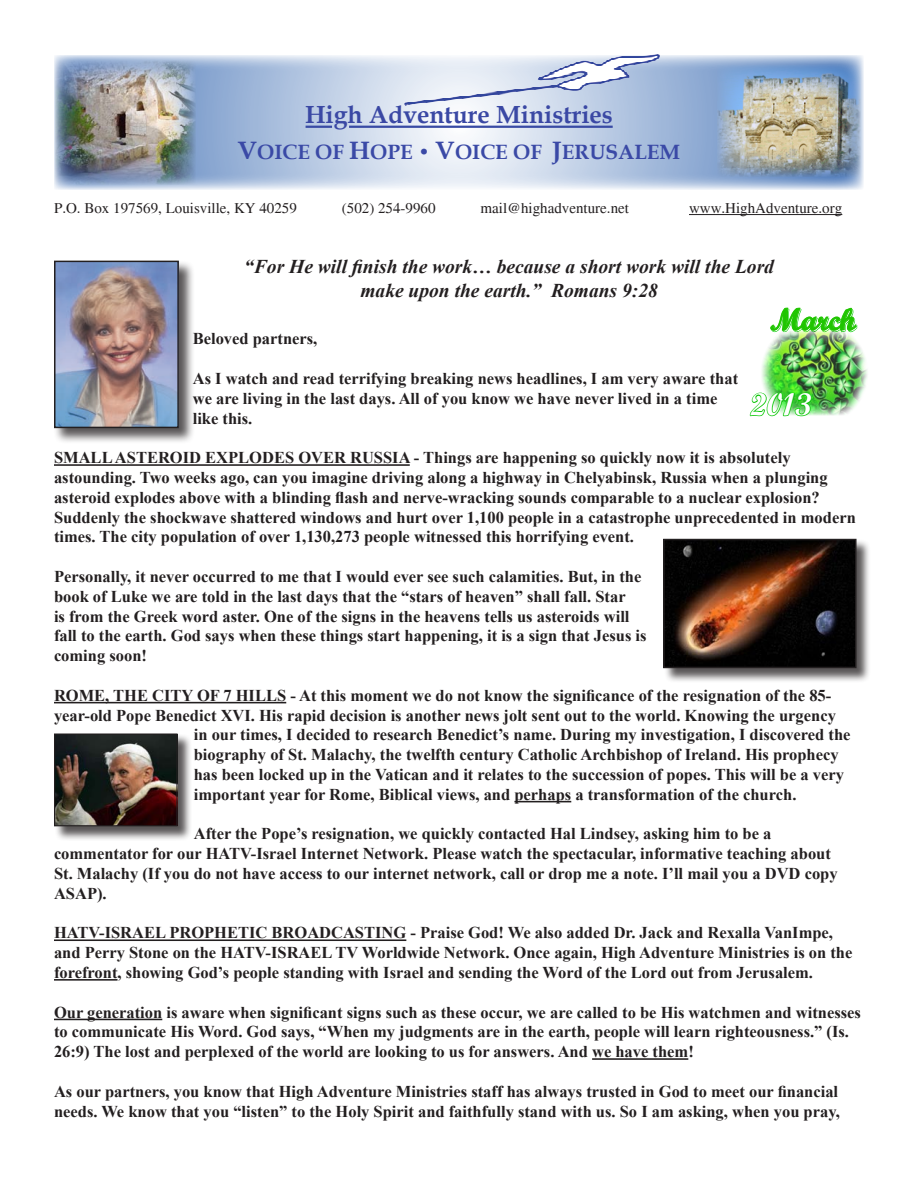
<style>
.page{position:relative;width:918px;height:1188px;background:#fff}
.page>*{position:absolute;margin:0;border:0;box-sizing:border-box;transform-origin:0 0}
.t1{font:31.2px "Script MT Bold";color:#1fc500}
.t2{font:31.2px "Script MT Bold";color:#fff}
.t3{font:700 24.75px "Book Antiqua";color:#3a48a4}
.t4{font:700 20.7px "Book Antiqua";color:#3a49a6}
.t5{font:italic 700 19.5px "Times New Roman";color:#231f20}
.t6{font:700 16.5px/19.8px "Times New Roman";color:#231f20}
.t7{font:15px "Times";color:#231f20}
.s1{font-size:25.2px}
</style>
<div class="page">
<hr style="left:54px;top:464px;width:356px;height:2px;background:#231f20">
<hr style="left:54px;top:702px;width:232px;height:1px;background:#231f20">
<hr style="left:514px;top:801px;width:57px;height:1px;background:#231f20">
<hr style="left:54px;top:939px;width:352px;height:2px;background:#231f20">
<hr style="left:54px;top:979px;width:64px;height:2px;background:#231f20">
<hr style="left:54px;top:1019px;width:108px;height:1px;background:#231f20">
<hr style="left:592px;top:1058px;width:96px;height:2px;background:#231f20">
<hr style="left:689px;top:214px;width:153px;height:1px;background:#231f20">
<div style="left:53px;top:260px;width:148px;height:190px;background:#231f20;opacity:.75"></div>
<img style="left:57px;top:264px;width:119px;height:161px">
<div style="left:54px;top:261px;width:125px;height:167px;border:2px solid #231f20"></div>
<svg style="left:54px;top:55px;width:810px;height:135px;background:#bdcde5"></svg>
<img style="left:405px;top:54px;width:258px;height:52px">
<img style="left:717px;top:65px;width:144px;height:112px">
<img style="left:55px;top:61px;width:141px;height:123px">
<hr style="left:306px;top:126px;width:26px;height:2px;background:#384aa4">
<hr style="left:349px;top:126px;width:264px;height:2px;background:#384aa4">
<svg style="left:770px;top:307px;width:88px;height:23px"></svg>
<img style="left:761px;top:330px;width:106px;height:85px">
<svg style="left:749px;top:386px;width:64px;height:31px"></svg>
<div style="left:54px;top:734px;width:144px;height:113px;background:#231f20;opacity:.75"></div>
<img style="left:56px;top:736px;width:120px;height:88px">
<div style="left:54px;top:734px;width:124px;height:92px;border:1px solid #231f20"></div>
<div style="left:664px;top:539px;width:214px;height:150px;background:#231f20;opacity:.75"></div>
<img style="left:666px;top:542px;width:188px;height:123px">
<div style="left:663px;top:539px;width:194px;height:129px;border:2px solid #231f20"></div>
<h2 class="t3" style="left:305px;top:98px;width:309px">High Adventure Ministries</h2>
<p class="t4" style="left:238px;top:137px;width:444px"><span class="s1">V</span>OICE OF <span class="s1">H</span>OPE • <span class="s1">V</span>OICE OF <span class="s1">J</span>ERUSALEM</p>
<p class="t7" style="left:54px;top:200px;width:244px">P.O. Box 197569, Louisville, KY 40259</p>
<p class="t7" style="left:342px;top:200px;width:95px">(502) 254-9960</p>
<p class="t7" style="left:481px;top:200px;width:150px">mail@highadventure.net</p>
<p class="t7" style="left:689px;top:200px;width:155px">www.HighAdventure.org</p>
<p class="t5" style="left:244px;top:253px;width:531px">“For He will finish the work… because a short work will the Lord</p>
<p class="t5" style="left:360px;top:277px;width:299px">make upon the earth.” Romans 9:28</p>
<p class="t1" style="left:770px;top:300px;width:87px">March</p>
<p class="t6" style="left:193px;top:329px;width:126px">Beloved partners,</p>
<p class="t6" style="left:193px;top:368px;width:547px">As I watch and read terrifying breaking news headlines, I am very aware that we are living in the last days. All of you know we have never lived in a time like this.</p>
<p class="t6" style="left:54px;top:447px;width:803px">SMALL ASTEROID EXPLODES OVER RUSSIA - Things are happening so quickly now it is absolutely astounding. Two weeks ago, can you imagine driving along a highway in Chelyabinsk, Russia when a plunging asteroid explodes above with a blinding flash and nerve-wracking sounds comparable to a nuclear explosion?<br>Suddenly the shockwave shattered windows and hurt over 1,100 people in a catastrophe unprecedented in modern times. The city population of over 1,130,273 people witnessed this horrifying event.</p>
<p class="t6" style="left:54px;top:566px;width:594px">Personally, it never occurred to me that I would ever see such calamities. But, in the book of Luke we are told in the last days that the “stars of heaven” shall fall. Star<br>is from the Greek word aster. One of the signs in the heavens tells us asteroids will fall to the earth. God says when these things start happening, it is a sign that Jesus is coming soon!</p>
<p class="t6" style="left:54px;top:685px;width:779px">ROME, THE CITY OF 7 HILLS - At this moment we do not know the significance of the resignation of the 85-</p>
<p class="t6" style="left:54px;top:705px;width:783px">year-old Pope Benedict XVI. His rapid decision is another news jolt sent out to the world. Knowing the urgency</p>
<p class="t6" style="left:194px;top:725px;width:658px">in our times, I decided to research Benedict’s name. During my investigation, I discovered the</p>
<p class="t6" style="left:194px;top:744px;width:646px">biography of St. Malachy, the twelfth century Catholic Archbishop of Ireland. His prophecy</p>
<p class="t6" style="left:194px;top:764px;width:652px">has been locked up in the Vatican and it relates to the succession of popes. This will be a very</p>
<p class="t6" style="left:194px;top:784px;width:604px">important year for Rome, Biblical views, and perhaps a transformation of the church.</p>
<p class="t6" style="left:54px;top:824px;width:785px;text-indent:140px">After the Pope’s resignation, we quickly contacted Hal Lindsey, asking him to be a commentator for our HATV-Israel Internet Network. Please watch the spectacular, informative teaching about St. Malachy (If you do not have access to our internet network, call or drop me a note. I’ll mail you a DVD copy ASAP).</p>
<p class="t6" style="left:54px;top:923px;width:800px">HATV-ISRAEL PROPHETIC BROADCASTING - Praise God! We also added Dr. Jack and Rexalla VanImpe, and Perry Stone on the HATV-ISRAEL TV Worldwide Network. Once again, High Adventure Ministries is on the forefront, showing God’s people standing with Israel and sending the Word of the Lord out from Jerusalem.</p>
<p class="t6" style="left:54px;top:1002px;width:808px">Our generation is aware when significant signs such as these occur, we are called to be His watchmen and witnesses to communicate His Word. God says, “When my judgments are in the earth, people will learn righteousness.” (Is.<br>26:9) The lost and perplexed of the world are looking to us for answers. And we have them!</p>
<p class="t6" style="left:54px;top:1081px;width:787px">As our partners, you know that High Adventure Ministries staff has always trusted in God to meet our financial needs. We know that you “listen” to the Holy Spirit and faithfully stand with us. So I am asking, when you pray,</p>
<p class="t2" style="left:750px;top:385px;width:63px">2013</p>
</div>
